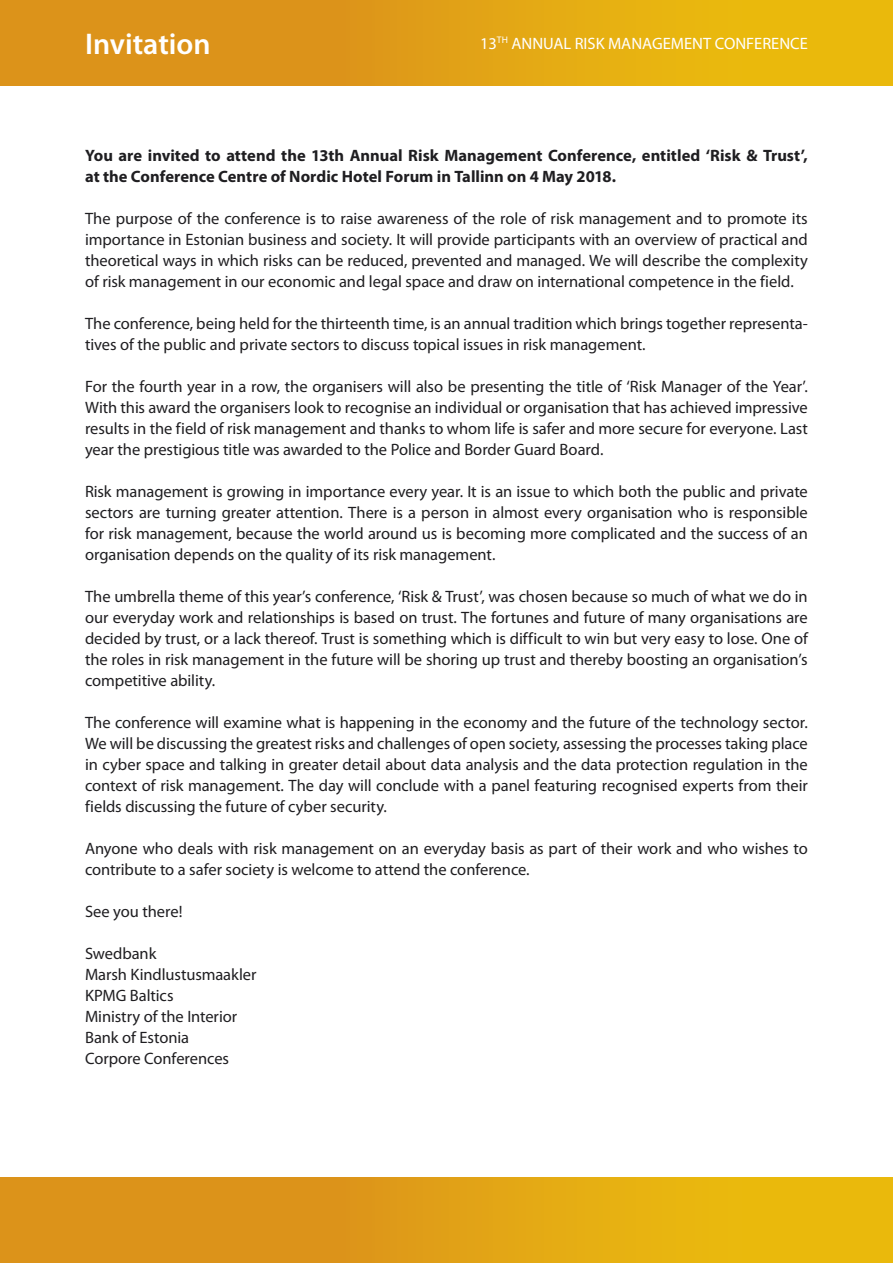
<style>
.page{position:relative;width:893px;height:1263px;background:#fff}
.page>*{position:absolute;margin:0;border:0;box-sizing:border-box;transform-origin:0 0}
.t1{font:600 30px "Myriad Pro";color:#fff}
.t2{font:16.5px/21px "Myriad Pro";letter-spacing:-.005em;color:#1f1e21;text-align:justify}
.t3{font:700 16.5px/21px "Myriad Pro";color:#1f1e21}
.t4{font:16.5px "Myriad Pro";color:#fff}
</style>
<div class="page">
<div style="left:0;top:0;width:893px;height:85px;background:linear-gradient(to right,#d8891e,#ecbd0c)"></div>
<div style="left:0;top:1178px;width:893px;height:85px;background:linear-gradient(to right,#d8891e,#ecbd0c)"></div>
<p class="t1" style="left:85px;top:25px;width:127px">Invitation</p>
<p class="t4" style="left:480px;top:33px;width:329px">13<sup>TH</sup> ANNUAL RISK MANAGEMENT CONFERENCE</p>
<p class="t3" style="left:85px;top:145px;width:724px">You are invited to attend the 13th Annual Risk Management Conference, entitled ‘Risk &amp; Trust’, at the Conference Centre of Nordic Hotel Forum in Tallinn on 4 May 2018.</p>
<p class="t2" style="left:85px;top:208px;width:724px">The purpose of the conference is to raise awareness of the role of risk management and to promote its importance in Estonian business and society. It will provide participants with an overview of practical and theoretical ways in which risks can be reduced, prevented and managed. We will describe the complexity of risk management in our economic and legal space and draw on international competence in the field.</p>
<p class="t2" style="left:85px;top:313px;width:724px">The conference, being held for the thirteenth time, is an annual tradition which brings together representa&shy;tives of the public and private sectors to discuss topical issues in risk management.</p>
<p class="t2" style="left:85px;top:376px;width:724px">For the fourth year in a row, the organisers will also be presenting the title of ‘Risk Manager of the Year’.<br>With this award the organisers look to recognise an individual or organisation that has achieved impressive results in the field of risk management and thanks to whom life is safer and more secure for everyone. Last year the prestigious title was awarded to the Police and Border Guard Board.</p>
<p class="t2" style="left:85px;top:481px;width:724px">Risk management is growing in importance every year. It is an issue to which both the public and private sectors are turning greater attention. There is a person in almost every organisation who is responsible for risk management, because the world around us is becoming more complicated and the success of an organisation depends on the quality of its risk management.</p>
<p class="t2" style="left:85px;top:586px;width:724px">The umbrella theme of this year’s conference, ‘Risk &amp; Trust’, was chosen because so much of what we do in our everyday work and relationships is based on trust. The fortunes and future of many organisations are decided by trust, or a lack thereof. Trust is something which is difficult to win but very easy to lose. One of the roles in risk management in the future will be shoring up trust and thereby boosting an organisation’s competitive ability.</p>
<p class="t2" style="left:85px;top:712px;width:724px">The conference will examine what is happening in the economy and the future of the technology sector.<br>We will be discussing the greatest risks and challenges of open society, assessing the processes taking place in cyber space and talking in greater detail about data analysis and the data protection regulation in the context of risk management. The day will conclude with a panel featuring recognised experts from their fields discussing the future of cyber security.</p>
<p class="t2" style="left:85px;top:838px;width:724px">Anyone who deals with risk management on an everyday basis as part of their work and who wishes to contribute to a safer society is welcome to attend the conference.</p>
<p class="t2" style="left:85px;top:901px;width:99px">See you there!</p>
<p class="t2" style="left:85px;top:943px;width:73px">Swedbank</p>
<p class="t2" style="left:85px;top:964px;width:173px">Marsh Kindlustusmaakler</p>
<p class="t2" style="left:85px;top:985px;width:90px">KPMG Baltics</p>
<p class="t2" style="left:85px;top:1006px;width:154px">Ministry of the Interior</p>
<p class="t2" style="left:85px;top:1027px;width:106px">Bank of Estonia</p>
<p class="t2" style="left:85px;top:1048px;width:146px">Corpore Conferences</p>
</div>
